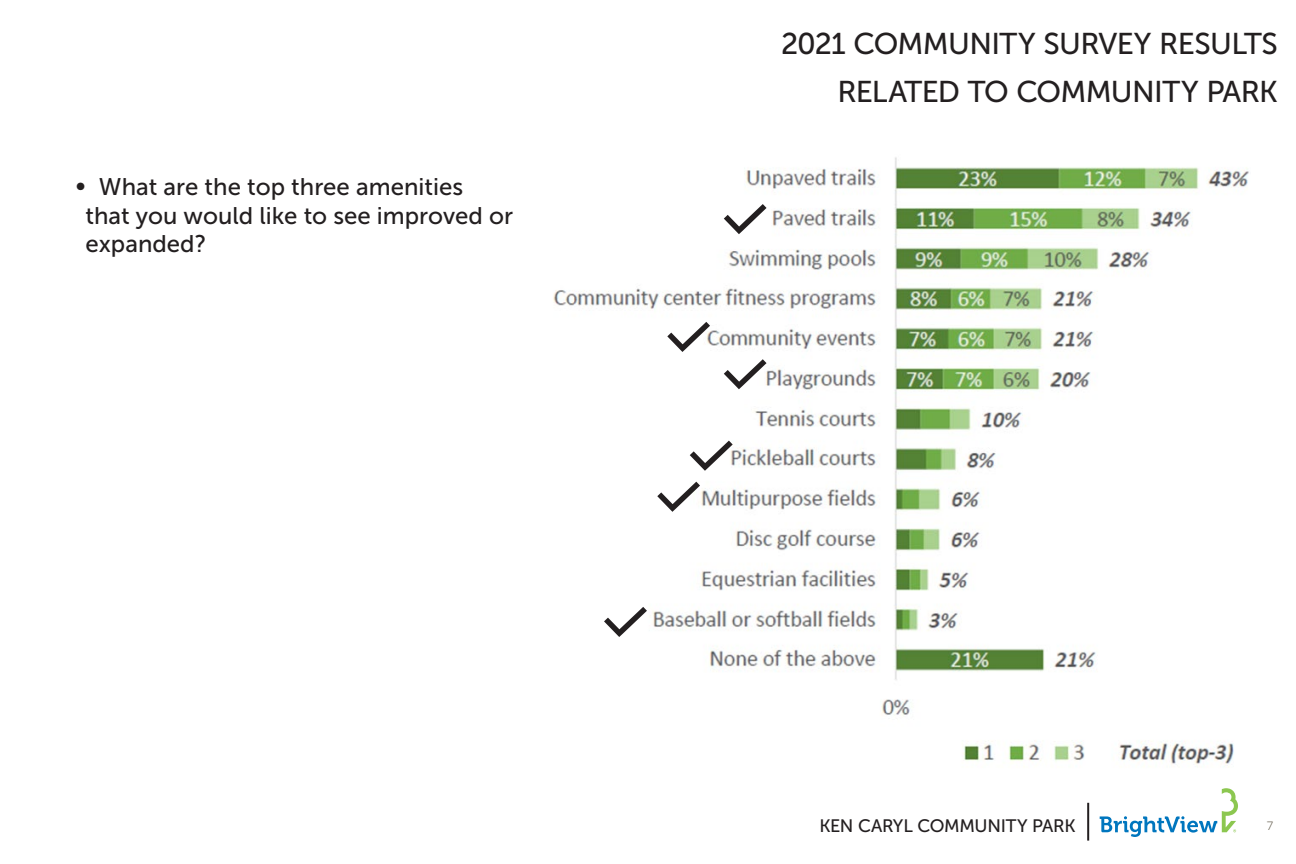
<style>
.page{position:relative;width:1296px;height:864px;background:#fff}
.page>*{position:absolute;margin:0;border:0;box-sizing:border-box;transform-origin:0 0}
.t1{font:30px "Museo Sans 500";letter-spacing:-.025em;color:#231f20}
.t2{font:24px/28.8px "Museo Sans 500";color:#231f20}
.t3{font:18px "Museo Sans 500";letter-spacing:-.015em;color:#231f20}
.t4{font:300 12px "Gotham";color:#595241}
</style>
<div class="page">
<svg style="left:1100px;top:788px;width:138px;height:49px"></svg>
<hr style="left:1087px;top:803px;width:2px;height:38px;background:#231f20">
<img style="left:553px;top:157px;width:696px;height:610px">
<svg style="left:667px;top:322px;width:43px;height:30px"></svg>
<svg style="left:724px;top:359px;width:43px;height:30px"></svg>
<svg style="left:690px;top:441px;width:43px;height:30px"></svg>
<svg style="left:657px;top:482px;width:43px;height:30px"></svg>
<svg style="left:604px;top:607px;width:43px;height:30px"></svg>
<svg style="left:724px;top:204px;width:43px;height:30px"></svg>
<p class="t2" style="left:85px;top:172px;width:429px;text-indent:14px">What are the top three amenities that you would like to see improved or expanded?</p>
<p class="t1" style="left:781px;top:28px;width:498px">2021 COMMUNITY SURVEY RESULTS</p>
<p class="t1" style="left:837px;top:75px;width:442px">RELATED TO COMMUNITY PARK</p>
<p class="t3" style="left:819px;top:816px;width:258px">KEN CARYL COMMUNITY PARK</p>
<p class="t4" style="left:1266px;top:818px;width:9px">7</p>
</div>
